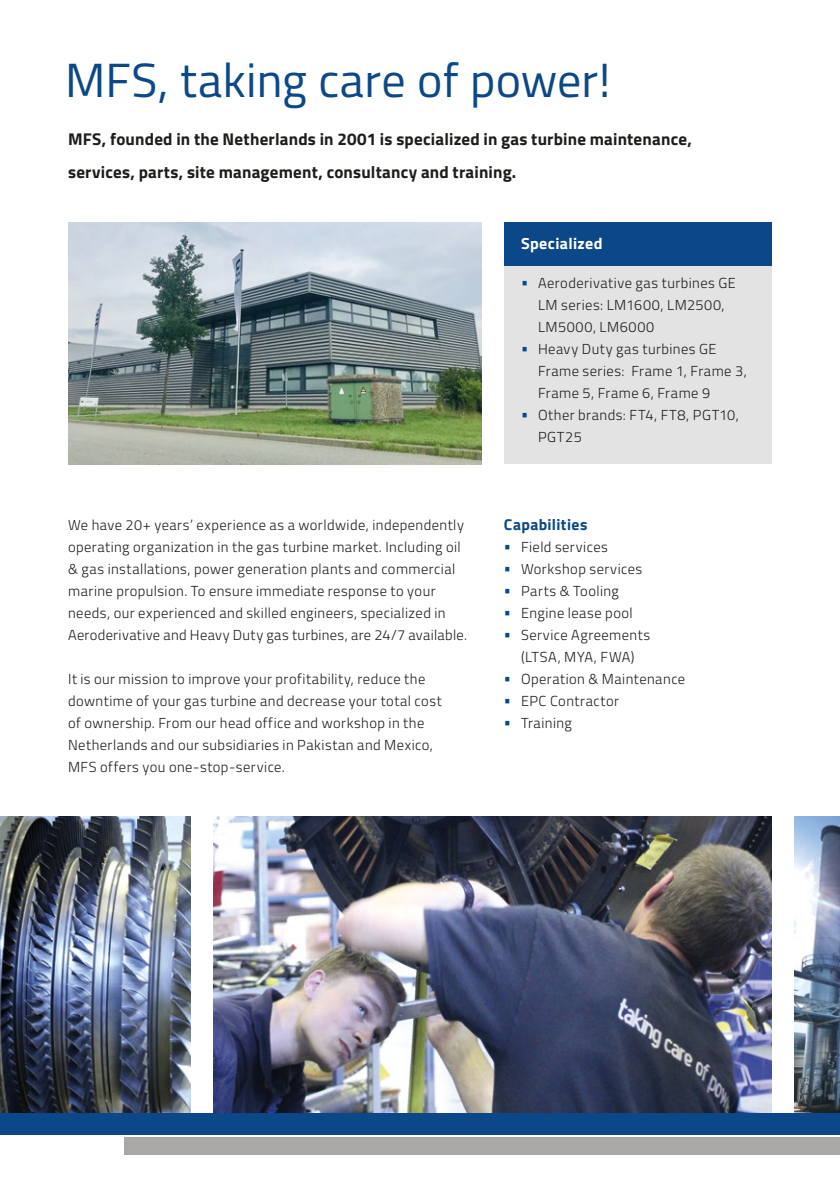
<style>
.page{position:relative;width:840px;height:1191px;background:#fff}
.page>*{position:absolute;margin:0;border:0;box-sizing:border-box;transform-origin:0 0}
.t1{font:48px "Titillium Web";letter-spacing:.005em;color:#0c4888}
.t2{font:700 17px/33px "Titillium Web";letter-spacing:.015em;color:#1d1d1b}
.t3{font:700 16px "Titillium Web";letter-spacing:.025em;color:#fff}
.t4{font:700 15.6px "Titillium Web";letter-spacing:.025em;color:#0c4888}
.t5{font:300 14.4px/22px "Titillium Web";letter-spacing:.03em;color:#1d1d1b}
.s1{font-weight:700;font-size:16px;color:#0c4888}
</style>
<div class="page">
<img style="left:68px;top:222px;width:413px;height:242px">
<div style="left:503px;top:222px;width:268px;height:51px;background:#0c4888"></div>
<div style="left:503px;top:266px;width:268px;height:88px;background:#e3e3e3"></div>
<div style="left:503px;top:332px;width:268px;height:88px;background:#e3e3e3"></div>
<div style="left:503px;top:398px;width:268px;height:66px;background:#e3e3e3"></div>
<img style="left:794px;top:816px;width:45px;height:297px">
<img style="left:0;top:816px;width:190px;height:297px">
<img style="left:213px;top:816px;width:558px;height:297px">
<div style="left:125px;top:1137px;width:714px;height:17px;background:#a9a8a7"></div>
<div style="left:0;top:1113px;width:839px;height:21px;background:#0c4888"></div>
<h1 class="t1" style="left:65px;top:45px;width:546px">MFS, taking care of power!</h1>
<p class="t2" style="left:68px;top:121px;width:625px">MFS, founded in the Netherlands in 2001 is specialized in gas turbine maintenance, services, parts, site management, consultancy and training.</p>
<p class="t5" style="left:68px;top:513px;width:400px">We have 20+ years’ experience as a worldwide, independently operating organization in the gas turbine market. Including oil &amp; gas installations, power generation plants and commercial marine propulsion. To ensure immediate response to your needs, our experienced and skilled engineers, specialized in Aeroderivative and Heavy Duty gas turbines, are 24/7 available.</p>
<p class="t5" style="left:68px;top:667px;width:375px">It is our mission to improve your profitability, reduce the downtime of your gas turbine and decrease your total cost of ownership. From our head office and workshop in the Netherlands and our subsidiaries in Pakistan and Mexico, MFS offers you one-stop-service.</p>
<p class="t3" style="left:520px;top:231px;width:83px">Specialized</p>
<p class="t5" style="left:537px;top:271px;width:199px;text-indent:-17px"><span class="s1">•</span> Aeroderivative gas turbines GE<br>LM series: LM1600, LM2500,<br>LM5000, LM6000</p>
<p class="t5" style="left:537px;top:337px;width:210px;text-indent:-17px"><span class="s1">•</span> Heavy Duty gas turbines GE<br>Frame series: Frame 1, Frame 3,<br>Frame 5, Frame 6, Frame 9</p>
<p class="t5" style="left:537px;top:403px;width:202px;text-indent:-17px"><span class="s1">•</span> Other brands: FT4, FT8, PGT10,<br>PGT25</p>
<p class="t4" style="left:503px;top:513px;width:85px">Capabilities</p>
<p class="t5" style="left:503px;top:535px;width:105px"><span class="s1">•</span> Field services</p>
<p class="t5" style="left:503px;top:557px;width:140px"><span class="s1">•</span> Workshop services</p>
<p class="t5" style="left:503px;top:579px;width:116px"><span class="s1">•</span> Parts &amp; Tooling</p>
<p class="t5" style="left:503px;top:601px;width:130px"><span class="s1">•</span> Engine lease pool</p>
<p class="t5" style="left:503px;top:623px;width:148px;text-align:center"><span class="s1">•</span> Service Agreements (LTSA, MYA, FWA)</p>
<p class="t5" style="left:503px;top:667px;width:183px"><span class="s1">•</span> Operation &amp; Maintenance</p>
<p class="t5" style="left:503px;top:689px;width:116px"><span class="s1">•</span> EPC Contractor</p>
<p class="t5" style="left:503px;top:711px;width:69px"><span class="s1">•</span> Training</p>
</div>
